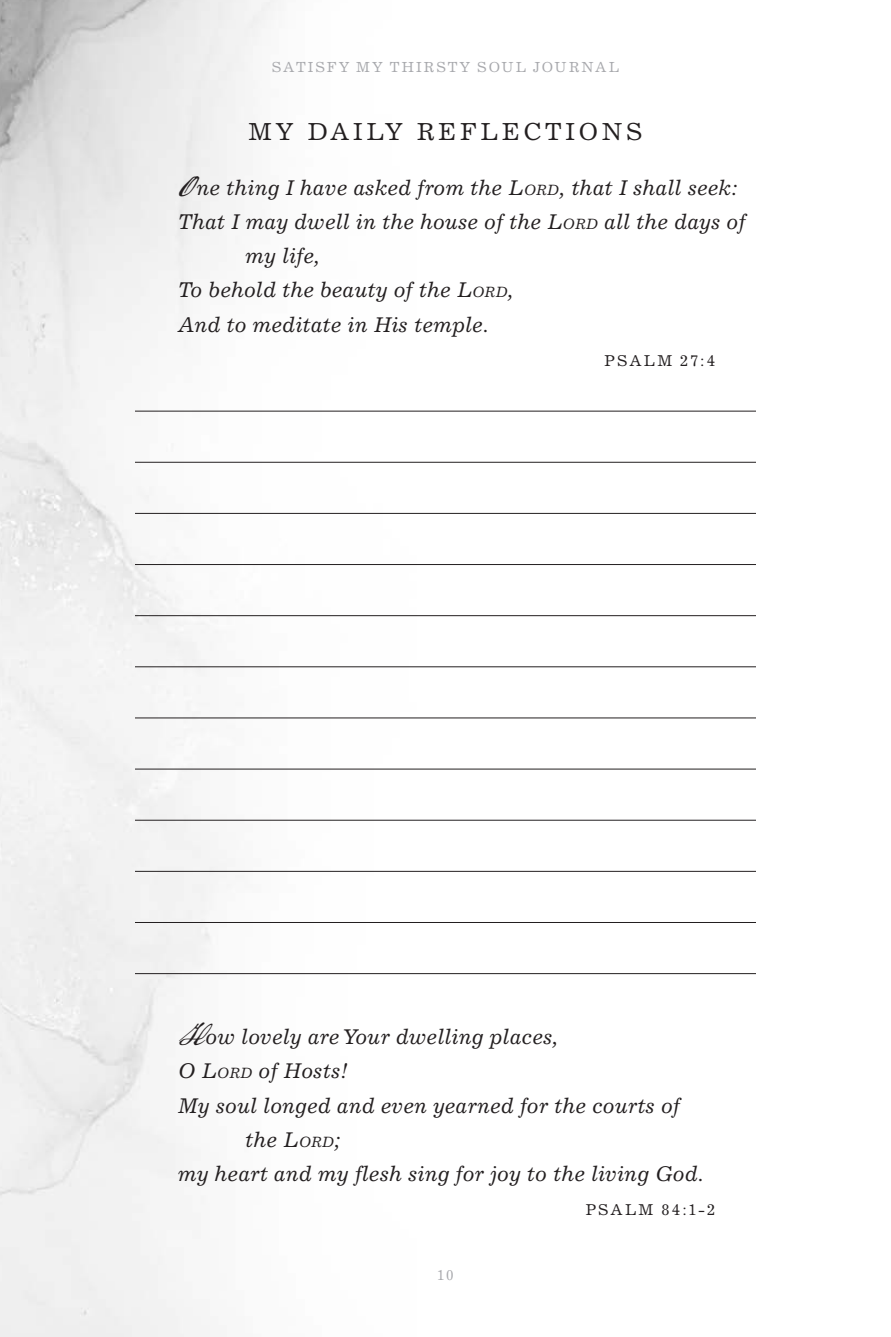
<style>
.page{position:relative;width:891px;height:1337px;background:#fff}
.page>*{position:absolute;margin:0;border:0;box-sizing:border-box;transform-origin:0 0}
.t1{font:24.75px "Excelsior";letter-spacing:.15em;color:#231f20}
.t2{font:italic 21.38px "Excelsior";color:#231f20}
.t3{font:15.75px "Excelsior";letter-spacing:.125em;color:#231f20}
.t4{font:14.62px "Excelsior";letter-spacing:.125em;color:#a8a9ad}
.s1{font-family:"American Scribe";font-style:normal;font-size:33.75px}
.s2{font-style:inherit}
.s3{font-size:15.08px}
</style>
<div class="page">
<hr style="left:135px;top:411px;width:621px;height:1px;background:#231f20">
<hr style="left:135px;top:462px;width:621px;height:1px;background:#231f20">
<hr style="left:135px;top:513px;width:621px;height:1px;background:#231f20">
<hr style="left:135px;top:564px;width:621px;height:1px;background:#231f20">
<hr style="left:135px;top:615px;width:621px;height:1px;background:#231f20">
<hr style="left:135px;top:666px;width:621px;height:1px;background:#231f20">
<hr style="left:135px;top:717px;width:621px;height:1px;background:#231f20">
<hr style="left:135px;top:768px;width:621px;height:1px;background:#231f20">
<hr style="left:135px;top:820px;width:621px;height:1px;background:#231f20">
<hr style="left:135px;top:871px;width:621px;height:1px;background:#231f20">
<hr style="left:135px;top:922px;width:621px;height:1px;background:#231f20">
<hr style="left:135px;top:973px;width:621px;height:1px;background:#231f20">
<p class="t4" style="left:272px;top:59px;width:349px">SATISFY MY THIRSTY SOUL JOURNAL</p>
<p class="t1" style="left:248px;top:117px;width:396px">MY DAILY REFLECTIONS</p>
<p class="t2" style="left:178px;top:175px;width:561px"><span class="s1">O</span> ne thing I have asked from the <span class="s2">L</span><span class="s3">ORD</span>, that I shall seek:</p>
<p class="t2" style="left:178px;top:209px;width:569px">That I may dwell in the house of the <span class="s2">L</span><span class="s3">ORD</span> all the days of</p>
<p class="t2" style="left:245px;top:243px;width:76px">my life,</p>
<p class="t2" style="left:178px;top:278px;width:338px">To behold the beauty of the <span class="s2">L</span><span class="s3">ORD</span>,</p>
<p class="t2" style="left:178px;top:312px;width:313px">And to meditate in His temple.</p>
<p class="t3" style="left:605px;top:351px;width:112px">PSALM 27:4</p>
<p class="t2" style="left:178px;top:1024px;width:382px"><span class="s1">H</span>ow lovely are Your dwelling places,</p>
<p class="t2" style="left:178px;top:1058px;width:171px">O <span class="s2">L</span><span class="s3">ORD</span> of Hosts!</p>
<p class="t2" style="left:178px;top:1093px;width:504px">My soul longed and even yearned for the courts of</p>
<p class="t2" style="left:245px;top:1127px;width:97px">the <span class="s2">L</span><span class="s3">ORD</span>;</p>
<p class="t2" style="left:178px;top:1161px;width:528px">my heart and my flesh sing for joy to the living God.</p>
<p class="t3" style="left:586px;top:1200px;width:131px">PSALM 84:1-2</p>
<p class="t4" style="left:437px;top:1266px;width:19px">10</p>
</div>
